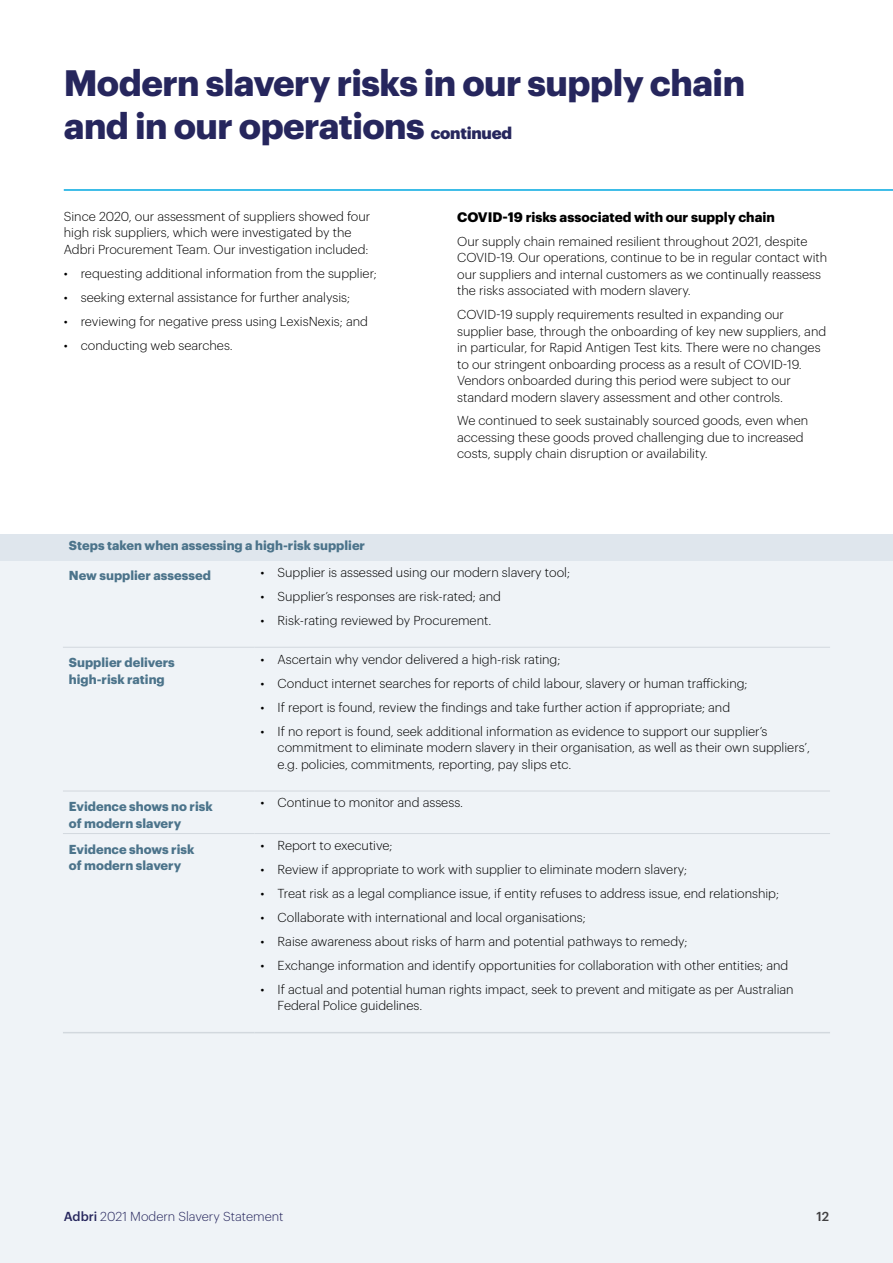
<style>
.page{position:relative;width:893px;height:1263px;background:#fff}
.page>*{position:absolute;margin:0;border:0;box-sizing:border-box;transform-origin:0 0}
.t1{font:700 36px/43.2px "Graphik";letter-spacing:-.015em;color:#26265d}
.t2{font:700 13.5px "Graphik";color:#000}
.t3{font:300 12.75px/16.5px "Graphik";color:#000}
.t4{font:700 12.75px/16.5px "Graphik";color:#4c748b}
.t5{font:300 12.75px "Graphik";color:#26265d}
.t6{font:500 12.75px "Graphik";color:#414042}
.s1{font-weight:900;font-size:16.5px}
.s2{font-weight:500}
</style>
<div class="page">
<div style="left:0;top:560px;width:893px;height:703px;background:#eff3f7"></div>
<div style="left:0;top:534px;width:893px;height:26px;background:#dfe6ed"></div>
<hr style="left:63px;top:1032px;width:192px;height:1px;background:#d2d8de">
<hr style="left:255px;top:1032px;width:575px;height:1px;background:#d2d8de">
<hr style="left:63px;top:647px;width:192px;height:1px;background:#d2d8de">
<hr style="left:255px;top:647px;width:575px;height:1px;background:#d2d8de">
<hr style="left:63px;top:791px;width:192px;height:1px;background:#d2d8de">
<hr style="left:255px;top:791px;width:575px;height:1px;background:#d2d8de">
<hr style="left:63px;top:833px;width:192px;height:1px;background:#d2d8de">
<hr style="left:255px;top:833px;width:575px;height:1px;background:#d2d8de">
<hr style="left:64px;top:189px;width:829px;height:2px;background:#00a8e0">
<h1 class="t1" style="left:64px;top:58px;width:683px">Modern slavery risks in our supply chain and in our operations <span class="s1">continued</span></h1>
<p class="t3" style="left:64px;top:207px;width:308px">Since 2020, our assessment of suppliers showed four high risk suppliers, which were investigated by the<br>Adbri Procurement Team. Our investigation included:</p>
<p class="t3" style="left:64px;top:264px;width:315px">• requesting additional information from the supplier;</p>
<p class="t3" style="left:64px;top:288px;width:288px">• seeking external assistance for further analysis;</p>
<p class="t3" style="left:64px;top:312px;width:306px">• reviewing for negative press using LexisNexis; and</p>
<p class="t3" style="left:64px;top:336px;width:171px">• conducting web searches.</p>
<p class="t2" style="left:457px;top:206px;width:319px">COVID-19 risks associated with our supply chain</p>
<p class="t3" style="left:457px;top:232px;width:372px">Our supply chain remained resilient throughout 2021, despite COVID-19. Our operations, continue to be in regular contact with our suppliers and internal customers as we continually reassess the risks associated with modern slavery.</p>
<p class="t3" style="left:457px;top:305px;width:371px">COVID-19 supply requirements resulted in expanding our supplier base, through the onboarding of key new suppliers, and in particular, for Rapid Antigen Test kits. There were no changes to our stringent onboarding process as a result of COVID-19.<br>Vendors onboarded during this period were subject to our standard modern slavery assessment and other controls.</p>
<p class="t3" style="left:457px;top:412px;width:353px">We continued to seek sustainably sourced goods, even when accessing these goods proved challenging due to increased costs, supply chain disruption or availability.</p>
<p class="t4" style="left:69px;top:536px;width:298px">Steps taken when assessing a high-risk supplier</p>
<p class="t4" style="left:69px;top:566px;width:143px">New supplier assessed</p>
<p class="t3" style="left:261px;top:563px;width:311px">• Supplier is assessed using our modern slavery tool;</p>
<p class="t3" style="left:261px;top:587px;width:242px">• Supplier’s responses are risk-rated; and</p>
<p class="t3" style="left:261px;top:611px;width:232px">• Risk-rating reviewed by Procurement.</p>
<p class="t4" style="left:69px;top:653px;width:107px">Supplier delivers high-risk rating</p>
<p class="t3" style="left:261px;top:650px;width:301px">• Ascertain why vendor delivered a high-risk rating;</p>
<p class="t3" style="left:261px;top:674px;width:489px">• Conduct internet searches for reports of child labour, slavery or human trafficking;</p>
<p class="t3" style="left:261px;top:698px;width:471px">• If report is found, review the findings and take further action if appropriate; and</p>
<p class="t3" style="left:278px;top:722px;width:534px;text-indent:-17px">• If no report is found, seek additional information as evidence to support our supplier’s commitment to eliminate modern slavery in their organisation, as well as their own suppliers’, e.g. policies, commitments, reporting, pay slips etc.</p>
<p class="t4" style="left:69px;top:797px;width:145px">Evidence shows no risk of modern slavery</p>
<p class="t3" style="left:261px;top:794px;width:204px">• Continue to monitor and assess.</p>
<p class="t4" style="left:69px;top:839px;width:127px">Evidence shows risk of modern slavery</p>
<p class="t3" style="left:261px;top:836px;width:134px">• Report to executive;</p>
<p class="t3" style="left:261px;top:860px;width:428px">• Review if appropriate to work with supplier to eliminate modern slavery;</p>
<p class="t3" style="left:261px;top:884px;width:520px">• Treat risk as a legal compliance issue, if entity refuses to address issue, end relationship;</p>
<p class="t3" style="left:261px;top:908px;width:327px">• Collaborate with international and local organisations;</p>
<p class="t3" style="left:261px;top:932px;width:428px">• Raise awareness about risks of harm and potential pathways to remedy;</p>
<p class="t3" style="left:261px;top:956px;width:529px">• Exchange information and identify opportunities for collaboration with other entities; and</p>
<p class="t3" style="left:278px;top:980px;width:518px;text-indent:-17px">• If actual and potential human rights impact, seek to prevent and mitigate as per Australian<br>Federal Police guidelines.</p>
<p class="t5" style="left:64px;top:1207px;width:221px"><span class="s2">Adbri</span> 2021 Modern Slavery Statement</p>
<p class="t6" style="left:816px;top:1206px;width:14px">12</p>
</div>
